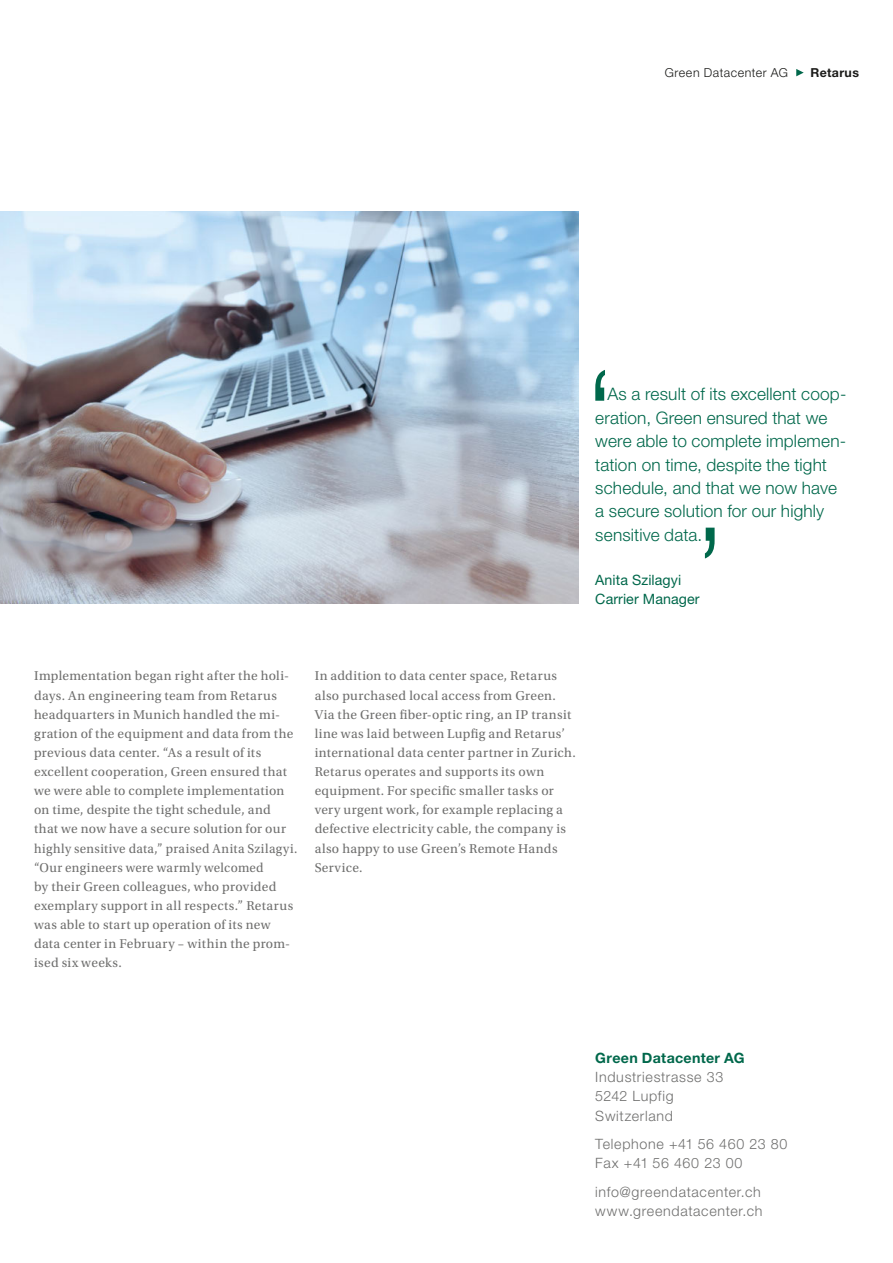
<style>
.page{position:relative;width:893px;height:1263px;background:#fff}
.page>*{position:absolute;margin:0;border:0;box-sizing:border-box;transform-origin:0 0}
.t1{font:300 17.25px/23.4px "Helvetica Neue LT Pro";letter-spacing:.01em;color:#00684b}
.t2{font:300 14.25px/19.2px "Helvetica Neue LT Pro";letter-spacing:.05em;color:#6f6f6e}
.t3{font:14.25px/19.2px "Helvetica Neue LT Pro";letter-spacing:.005em;color:#00684b}
.t4{font:700 14.25px "Helvetica Neue LT Pro";letter-spacing:.02em;color:#00684b}
.t5{font:13.5px/19.2px "Utopia Std";letter-spacing:.025em;color:#6f6f6e}
.t6{font:300 12.3px "Helvetica Neue LT Pro";letter-spacing:.04em;color:#1a1a18}
.t7{font:700 12.3px "Helvetica Neue LT Pro";letter-spacing:.03em;color:#1a1a18}
</style>
<div class="page">
<svg style="left:796px;top:69px;width:8px;height:7px"></svg>
<img style="left:0;top:212px;width:578px;height:392px">
<svg style="left:595px;top:370px;width:10px;height:31px"></svg>
<svg style="left:705px;top:528px;width:10px;height:30px"></svg>
<p class="t6" style="left:665px;top:65px;width:125px">Green Datacenter AG</p>
<p class="t7" style="left:811px;top:65px;width:50px">Retarus</p>
<p class="t1" style="left:595px;top:382px;width:253px;text-indent:12px">As a result of its excellent coop&shy;eration, Green ensured that we were able to complete implemen&shy;tation on time, despite the tight schedule, and that we now have a secure solution for our highly sensitive data.</p>
<p class="t3" style="left:595px;top:570px;width:106px">Anita Szilagyi<br>Carrier Manager</p>
<p class="t5" style="left:34px;top:667px;width:265px">Implementation began right after the holi&shy;days. An engineering team from Retarus headquarters in Munich handled the mi&shy;gration of the equipment and data from the previous data center. “As a result of its excellent cooperation, Green ensured that we were able to complete implementation on time, despite the tight schedule, and that we now have a secure solution for our highly sensitive data,” praised Anita Szilagyi. “Our engineers were warmly welcomed<br>by their Green colleagues, who provided exemplary support in all respects.” Retarus was able to start up operation of its new data center in February – within the prom&shy;ised six weeks.</p>
<p class="t5" style="left:315px;top:667px;width:263px">In addition to data center space, Retarus also purchased local access from Green.<br>Via the Green fiber-optic ring, an IP transit line was laid between Lupfig and Retarus’ international data center partner in Zurich.<br>Retarus operates and supports its own equipment. For specific smaller tasks or very urgent work, for example replacing a defective electricity cable, the company is also happy to use Green’s Remote Hands Service.</p>
<p class="t4" style="left:595px;top:1049px;width:151px">Green Datacenter AG</p>
<p class="t2" style="left:595px;top:1067px;width:129px">Industriestrasse 33<br>5242 Lupfig<br>Switzerland</p>
<p class="t2" style="left:595px;top:1134px;width:194px">Telephone +41 56 460 23 80<br>Fax +41 56 460 23 00</p>
<p class="t2" style="left:595px;top:1182px;width:169px">info@greendatacenter.ch www.greendatacenter.ch</p>
</div>
